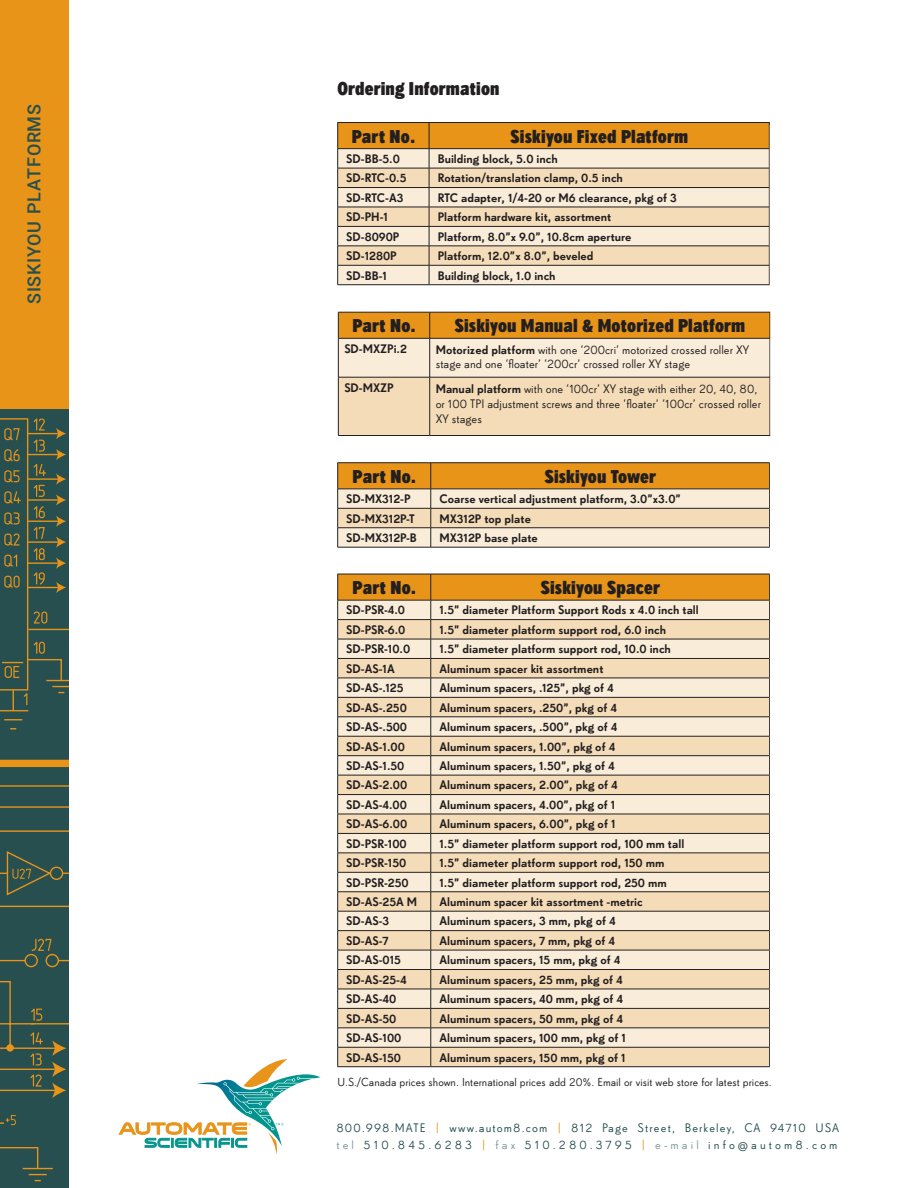
<style>
.page{position:relative;width:918px;height:1188px;background:#fff}
.page>*{position:absolute;margin:0;border:0;box-sizing:border-box;transform-origin:0 0}
.t1{font:18px "Super Grotesk B Cd Bd LF";letter-spacing:.01em;color:#231f20}
.TAB{font:500 18px "Roboto";letter-spacing:.035em;color:#274f4f}
.t2{font:12px "Super Grotesk B Med LF";color:#231f20}
.t3{font:12px/15px "Super Grotesk B Rg LF";color:#231f20}
.t4{font:12px/16.5px "Super Grotesk B Rg LF";letter-spacing:.09em;color:#274f4f}
.ORDERING_INFO{font:11.25px "Super Grotesk B Rg LF";color:#231f20}
.s1{font-family:"Super Grotesk B Med LF"}
.s2{color:#e89418}
.s3{color:#819a9a}
</style>
<div class="page">
<div style="left:0;top:2px;width:68px;height:1186px;background:#274f4f"></div>
<div style="left:0;top:0;width:68px;height:409px;background:#e89418"></div>
<svg style="left:4px;top:719px;width:18px;height:1px"></svg>
<div style="left:0;top:760px;width:68px;height:7px;background:#e89418"></div>
<hr style="left:23px;top:1168px;width:30px;height:1px;background:#e89418">
<svg style="left:0;top:1147px;width:47px;height:34px"></svg>
<svg style="left:0;top:418px;width:68px;height:293px"></svg>
<svg style="left:0;top:785px;width:68px;height:340px"></svg>
<svg style="left:337px;top:574px;width:433px;height:493px;background:#ead5b6"></svg>
<hr style="left:338px;top:1066px;width:93px;height:1px;background:#231f20">
<hr style="left:431px;top:1066px;width:339px;height:1px;background:#231f20">
<hr style="left:338px;top:122px;width:91px;height:1px;background:#231f20">
<hr style="left:429px;top:122px;width:340px;height:1px;background:#231f20">
<hr style="left:769px;top:122px;width:68px;height:1px;background:#231f20">
<svg style="left:337px;top:123px;width:433px;height:162px;background:#eacfa7"></svg>
<hr style="left:338px;top:284px;width:91px;height:1px;background:#231f20">
<hr style="left:429px;top:284px;width:340px;height:1px;background:#231f20">
<hr style="left:769px;top:284px;width:68px;height:1px;background:#231f20">
<svg style="left:338px;top:312px;width:432px;height:123px;background:#f0d09f"></svg>
<hr style="left:338px;top:338px;width:92px;height:1px;background:#231f20">
<hr style="left:338px;top:339px;width:1px;height:38px;background:#231f20">
<hr style="left:430px;top:338px;width:340px;height:1px;background:#231f20">
<hr style="left:429px;top:339px;width:1px;height:38px;background:#231f20">
<hr style="left:338px;top:377px;width:92px;height:1px;background:#231f20">
<hr style="left:338px;top:377px;width:1px;height:58px;background:#231f20">
<hr style="left:430px;top:377px;width:340px;height:1px;background:#231f20">
<hr style="left:429px;top:377px;width:1px;height:58px;background:#231f20">
<hr style="left:338px;top:435px;width:92px;height:1px;background:#231f20">
<hr style="left:430px;top:435px;width:340px;height:1px;background:#231f20">
<hr style="left:338px;top:462px;width:93px;height:1px;background:#231f20">
<hr style="left:431px;top:462px;width:339px;height:1px;background:#231f20">
<svg style="left:337px;top:463px;width:433px;height:84px;background:#e8c48f"></svg>
<hr style="left:338px;top:547px;width:93px;height:1px;background:#231f20">
<hr style="left:431px;top:547px;width:339px;height:1px;background:#231f20">
<div style="left:770px;top:94px;width:77px;height:178px;background:#fff"></div>
<div style="left:770px;top:125px;width:77px;height:177px;background:#fff"></div>
<div style="left:770px;top:302px;width:77px;height:134px;background:#fff;border:2px solid #fff"></div>
<svg style="left:119px;top:1059px;width:197px;height:96px"></svg>
<p class="TAB" style="left:21px;top:304px;width:201px;rotate:-90deg">SISKIYOU PLATFORMS</p>
<p class="t1" style="left:338px;top:78px;width:164px">Ordering Information</p>
<p class="t1" style="left:352px;top:126px;width:65px">Part No.</p>
<p class="t1" style="left:510px;top:126px;width:179px">Siskiyou Fixed Platform</p>
<p class="t2" style="left:346px;top:152px;width:55px">SD-BB-5.0</p>
<p class="t2" style="left:438px;top:152px;width:122px">Building block, 5.0 inch</p>
<p class="t2" style="left:346px;top:171px;width:62px">SD-RTC-0.5</p>
<p class="t2" style="left:438px;top:171px;width:187px">Rotation/translation clamp, 0.5 inch</p>
<p class="t2" style="left:346px;top:190px;width:59px">SD-RTC-A3</p>
<p class="t2" style="left:438px;top:190px;width:241px">RTC adapter, 1/4-20 or M6 clearance, pkg of 3</p>
<p class="t2" style="left:346px;top:210px;width:43px">SD-PH-1</p>
<p class="t2" style="left:438px;top:210px;width:175px">Platform hardware kit, assortment</p>
<p class="t2" style="left:346px;top:229px;width:55px">SD-8090P</p>
<p class="t2" style="left:438px;top:229px;width:195px">Platform, 8.0”x 9.0”, 10.8cm aperture</p>
<p class="t2" style="left:346px;top:249px;width:52px">SD-1280P</p>
<p class="t2" style="left:438px;top:249px;width:157px">Platform, 12.0”x 8.0”, beveled</p>
<p class="t2" style="left:346px;top:268px;width:42px">SD-BB-1</p>
<p class="t2" style="left:438px;top:268px;width:119px">Building block, 1.0 inch</p>
<p class="t1" style="left:352px;top:315px;width:65px">Part No.</p>
<p class="t1" style="left:454px;top:315px;width:292px">Siskiyou Manual &amp; Motorized Platform</p>
<p class="t2" style="left:344px;top:342px;width:64px">SD-MXZPi.2</p>
<p class="t3" style="left:436px;top:342px;width:315px;line-height:14.4px"><span class="s1">Motorized platform</span> with one ‘200cri’ motorized crossed roller XY stage and one ‘floater’ ‘200cr’ crossed roller XY stage</p>
<p class="t2" style="left:344px;top:381px;width:51px">SD-MXZP</p>
<p class="t3" style="left:436px;top:381px;width:327px"><span class="s1">Manual platform</span> with one ‘100cr’ XY stage with either 20, 40, 80, or 100 TPI adjustment screws and three ‘floater’ ‘100cr’ crossed roller<br>XY stages</p>
<p class="t1" style="left:353px;top:466px;width:65px">Part No.</p>
<p class="t1" style="left:544px;top:466px;width:113px">Siskiyou Tower</p>
<p class="t2" style="left:346px;top:492px;width:66px">SD-MX312-P</p>
<p class="t2" style="left:439px;top:492px;width:243px">Coarse vertical adjustment platform, 3.0”x3.0”</p>
<p class="t2" style="left:346px;top:511px;width:70px">SD-MX312P-T</p>
<p class="t2" style="left:439px;top:511px;width:93px">MX312P top plate</p>
<p class="t2" style="left:346px;top:531px;width:72px">SD-MX312P-B</p>
<p class="t2" style="left:439px;top:531px;width:100px">MX312P base plate</p>
<p class="t1" style="left:353px;top:577px;width:65px">Part No.</p>
<p class="t1" style="left:540px;top:577px;width:121px">Siskiyou Spacer</p>
<p class="t2" style="left:346px;top:603px;width:60px">SD-PSR-4.0</p>
<p class="t2" style="left:439px;top:603px;width:261px">1.5” diameter Platform Support Rods x 4.0 inch tall</p>
<p class="t2" style="left:346px;top:622px;width:61px">SD-PSR-6.0</p>
<p class="t2" style="left:439px;top:622px;width:228px">1.5” diameter platform support rod, 6.0 inch</p>
<p class="t2" style="left:346px;top:642px;width:65px">SD-PSR-10.0</p>
<p class="t2" style="left:439px;top:642px;width:233px">1.5” diameter platform support rod, 10.0 inch</p>
<p class="t2" style="left:346px;top:661px;width:50px">SD-AS-1A</p>
<p class="t2" style="left:439px;top:661px;width:166px">Aluminum spacer kit assortment</p>
<p class="t2" style="left:346px;top:681px;width:59px">SD-AS-.125</p>
<p class="t2" style="left:439px;top:681px;width:176px">Aluminum spacers, .125”, pkg of 4</p>
<p class="t2" style="left:346px;top:700px;width:62px">SD-AS-.250</p>
<p class="t2" style="left:439px;top:700px;width:179px">Aluminum spacers, .250”, pkg of 4</p>
<p class="t2" style="left:346px;top:720px;width:62px">SD-AS-.500</p>
<p class="t2" style="left:439px;top:720px;width:180px">Aluminum spacers, .500”, pkg of 4</p>
<p class="t2" style="left:346px;top:739px;width:60px">SD-AS-1.00</p>
<p class="t2" style="left:439px;top:739px;width:177px">Aluminum spacers, 1.00”, pkg of 4</p>
<p class="t2" style="left:346px;top:759px;width:60px">SD-AS-1.50</p>
<p class="t2" style="left:439px;top:759px;width:177px">Aluminum spacers, 1.50”, pkg of 4</p>
<p class="t2" style="left:346px;top:778px;width:63px">SD-AS-2.00</p>
<p class="t2" style="left:439px;top:778px;width:180px">Aluminum spacers, 2.00”, pkg of 4</p>
<p class="t2" style="left:346px;top:797px;width:62px">SD-AS-4.00</p>
<p class="t2" style="left:439px;top:797px;width:177px">Aluminum spacers, 4.00”, pkg of 1</p>
<p class="t2" style="left:346px;top:817px;width:62px">SD-AS-6.00</p>
<p class="t2" style="left:439px;top:817px;width:178px">Aluminum spacers, 6.00”, pkg of 1</p>
<p class="t2" style="left:346px;top:836px;width:62px">SD-PSR-100</p>
<p class="t2" style="left:439px;top:836px;width:246px">1.5” diameter platform support rod, 100 mm tall</p>
<p class="t2" style="left:346px;top:856px;width:61px">SD-PSR-150</p>
<p class="t2" style="left:439px;top:856px;width:227px">1.5” diameter platform support rod, 150 mm</p>
<p class="t2" style="left:346px;top:875px;width:64px">SD-PSR-250</p>
<p class="t2" style="left:439px;top:875px;width:229px">1.5” diameter platform support rod, 250 mm</p>
<p class="t2" style="left:346px;top:895px;width:72px">SD-AS-25A M</p>
<p class="t2" style="left:439px;top:895px;width:205px">Aluminum spacer kit assortment -metric</p>
<p class="t2" style="left:346px;top:914px;width:44px">SD-AS-3</p>
<p class="t2" style="left:439px;top:914px;width:178px">Aluminum spacers, 3 mm, pkg of 4</p>
<p class="t2" style="left:346px;top:934px;width:44px">SD-AS-7</p>
<p class="t2" style="left:439px;top:934px;width:177px">Aluminum spacers, 7 mm, pkg of 4</p>
<p class="t2" style="left:346px;top:953px;width:56px">SD-AS-015</p>
<p class="t2" style="left:439px;top:953px;width:183px">Aluminum spacers, 15 mm, pkg of 4</p>
<p class="t2" style="left:346px;top:972px;width:62px">SD-AS-25-4</p>
<p class="t2" style="left:439px;top:972px;width:185px">Aluminum spacers, 25 mm, pkg of 4</p>
<p class="t2" style="left:346px;top:992px;width:52px">SD-AS-40</p>
<p class="t2" style="left:439px;top:992px;width:185px">Aluminum spacers, 40 mm, pkg of 4</p>
<p class="t2" style="left:346px;top:1011px;width:52px">SD-AS-50</p>
<p class="t2" style="left:439px;top:1011px;width:185px">Aluminum spacers, 50 mm, pkg of 4</p>
<p class="t2" style="left:346px;top:1031px;width:57px">SD-AS-100</p>
<p class="t2" style="left:439px;top:1031px;width:188px">Aluminum spacers, 100 mm, pkg of 1</p>
<p class="t2" style="left:346px;top:1050px;width:56px">SD-AS-150</p>
<p class="t2" style="left:439px;top:1050px;width:188px">Aluminum spacers, 150 mm, pkg of 1</p>
<p class="ORDERING_INFO" style="left:338px;top:1076px;width:436px">U.S./Canada prices shown. International prices add 20%. Email or visit web store for latest prices.</p>
<p class="t4" style="left:336px;top:1120px;width:504px">800.998.MATE <span class="s2">|</span> www.autom8.com <span class="s2">|</span> 812 Page Street, Berkeley, CA 94710 USA <span class="s3">tel</span> 510.845.6283 <span class="s2">|</span> <span class="s3">fax</span> 510.280.3795 <span class="s2">|</span> <span class="s3">e-mail</span> info@autom8.com</p>
</div>
